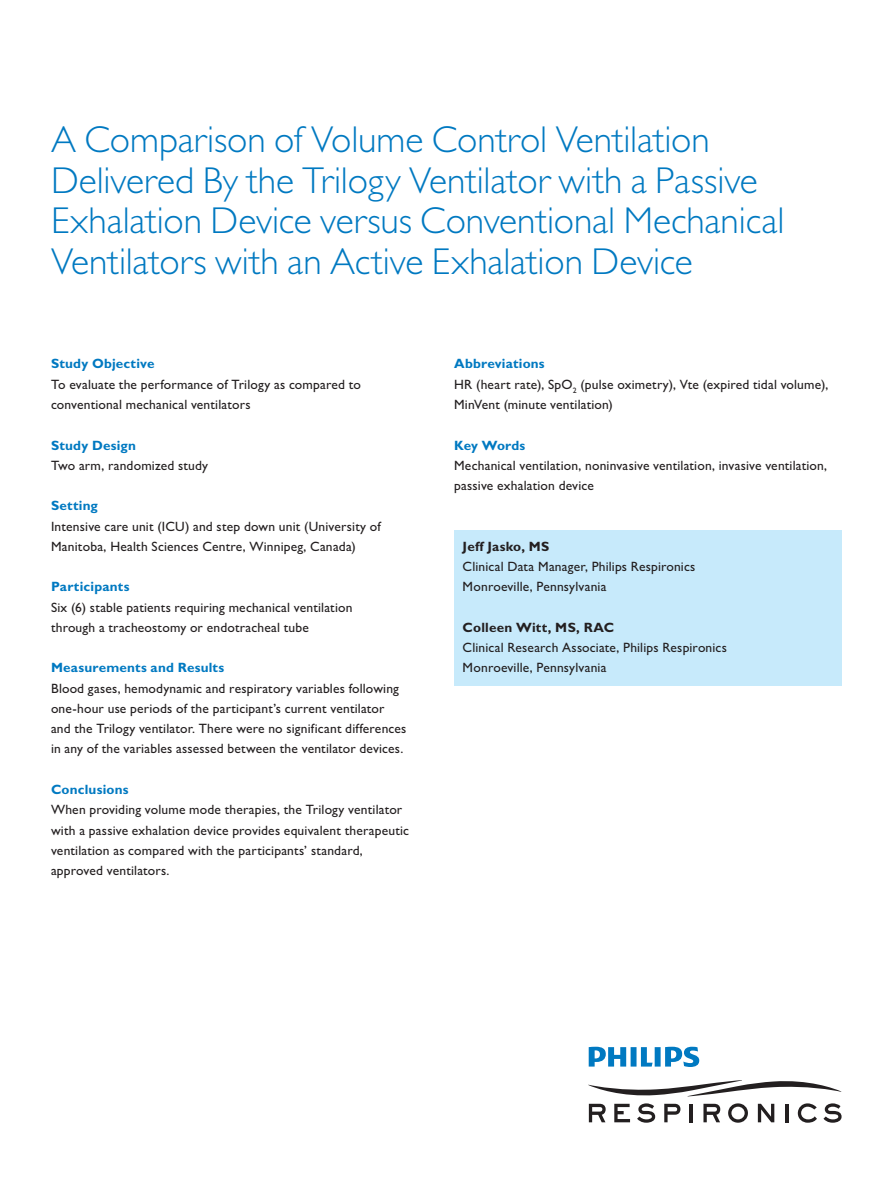
<style>
.page{position:relative;width:893px;height:1187px;background:#fff}
.page>*{position:absolute;margin:0;border:0;box-sizing:border-box;transform-origin:0 0}
.t1{font:300 37.5px/40.5px "Gill Sans Alt One";color:#0079c1}
.t2{font:13.5px/20.2px "Gill Sans Alt One";letter-spacing:.015em;color:#231f20}
.t3{font:700 13.5px "Gill Sans Alt One";letter-spacing:.015em;color:#0079c1}
.t4{font:700 13.5px "Gill Sans Alt One";letter-spacing:.02em;color:#231f20}
.s1{font-weight:700;color:#0079c1}
</style>
<div class="page">
<div style="left:454px;top:530px;width:388px;height:156px;background:#c7eafb"></div>
<svg style="left:589px;top:1046px;width:110px;height:20px"></svg>
<svg style="left:823px;top:1103px;width:19px;height:19px"></svg>
<svg style="left:798px;top:1103px;width:19px;height:19px"></svg>
<svg style="left:758px;top:1103px;width:16px;height:19px"></svg>
<svg style="left:614px;top:1103px;width:16px;height:19px"></svg>
<svg style="left:637px;top:1103px;width:18px;height:19px"></svg>
<svg style="left:664px;top:1103px;width:16px;height:19px"></svg>
<hr style="left:689px;top:1103px;width:4px;height:19px;background:#231f20">
<hr style="left:785px;top:1103px;width:3px;height:19px;background:#231f20">
<svg style="left:589px;top:1103px;width:17px;height:19px"></svg>
<svg style="left:703px;top:1103px;width:17px;height:19px"></svg>
<svg style="left:728px;top:1103px;width:20px;height:19px"></svg>
<svg style="left:588px;top:1080px;width:253px;height:17px"></svg>
<h1 class="t1" style="left:51px;top:123px;width:735px">A Comparison of Volume Control Ventilation Delivered By the Trilogy Ventilator with a Passive Exhalation Device versus Conventional Mechanical Ventilators with an Active Exhalation Device</h1>
<p class="t3" style="left:51px;top:359px;width:105px">Study Objective</p>
<p class="t2" style="left:51px;top:375px;width:312px">To evaluate the performance of Trilogy as compared to conventional mechanical ventilators</p>
<p class="t3" style="left:51px;top:440px;width:86px">Study Design</p>
<p class="t2" style="left:51px;top:456px;width:159px">Two arm, randomized study</p>
<p class="t3" style="left:51px;top:501px;width:48px">Setting</p>
<p class="t2" style="left:51px;top:517px;width:331px">Intensive care unit (ICU) and step down unit (University of<br>Manitoba, Health Sciences Centre, Winnipeg, Canada)</p>
<p class="t3" style="left:51px;top:582px;width:80px">Participants</p>
<p class="t2" style="left:51px;top:598px;width:303px">Six (6) stable patients requiring mechanical ventilation through a tracheostomy or endotracheal tube</p>
<p class="t3" style="left:51px;top:663px;width:175px">Measurements and Results</p>
<p class="t2" style="left:51px;top:679px;width:357px">Blood gases, hemodynamic and respiratory variables following one-hour use periods of the participant’s current ventilator and the Trilogy ventilator. There were no significant differences in any of the variables assessed between the ventilator devices.</p>
<p class="t3" style="left:51px;top:784px;width:79px">Conclusions</p>
<p class="t2" style="left:51px;top:801px;width:360px">When providing volume mode therapies, the Trilogy ventilator with a passive exhalation device provides equivalent therapeutic ventilation as compared with the participants’ standard, approved ventilators.</p>
<p class="t2" style="left:454px;top:355px;width:376px"><span class="s1">Abbreviations<br></span>HR (heart rate), SpO<sub>2</sub> (pulse oximetry), Vte (expired tidal volume),<br>MinVent (minute ventilation)</p>
<p class="t3" style="left:454px;top:440px;width:73px">Key Words</p>
<p class="t2" style="left:454px;top:456px;width:375px">Mechanical ventilation, noninvasive ventilation, invasive ventilation, passive exhalation device</p>
<p class="t4" style="left:463px;top:541px;width:88px">Jeff Jasko, MS</p>
<p class="t2" style="left:463px;top:558px;width:234px">Clinical Data Manager, Philips Respironics<br>Monroeville, Pennsylvania</p>
<p class="t4" style="left:463px;top:622px;width:153px">Colleen Witt, MS, RAC</p>
<p class="t2" style="left:463px;top:639px;width:266px">Clinical Research Associate, Philips Respironics<br>Monroeville, Pennsylvania</p>
</div>
